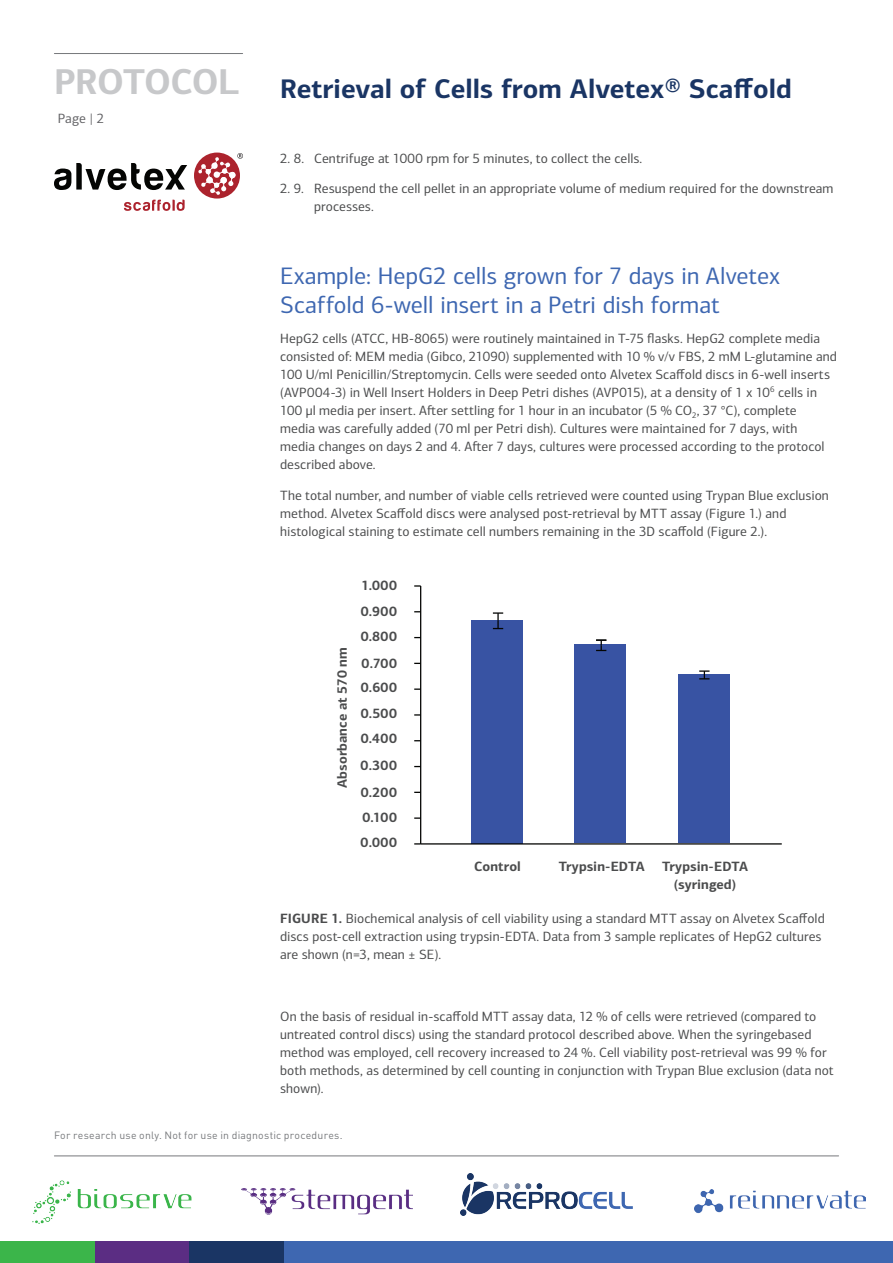
<style>
.page{position:relative;width:893px;height:1263px;background:#fff}
.page>*{position:absolute;margin:0;border:0;box-sizing:border-box;transform-origin:0 0}
.t1{font:700 36px "Connections";letter-spacing:-.02em;color:#c7c8ca}
.t2{font:700 27px "Connections";letter-spacing:-.005em;color:#1a3564}
.t3{font:24px/28.8px "Connections";color:#3e67b1}
.t4{font:13.5px/18px "Connections";letter-spacing:.005em;color:#4b4c4d}
.t5{font:700 13.5px/25.3px "Connections";letter-spacing:.005em;color:#4b4c4d}
.t6{font:13.5px "Connections";color:#636366}
.t7{font:10.5px "DINOT";letter-spacing:.025em;color:#76787b}
.s1{font-weight:700}
</style>
<div class="page">
<hr style="left:54px;top:1155px;width:785px;height:1px;background:#76787b">
<hr style="left:54px;top:53px;width:189px;height:1px;background:#76787b">
<div style="left:95px;top:1241px;width:94px;height:22px;background:#5b2d83"></div>
<div style="left:189px;top:1241px;width:95px;height:22px;background:#1a3564"></div>
<div style="left:284px;top:1241px;width:609px;height:22px;background:#3e67b1"></div>
<div style="left:0;top:1241px;width:95px;height:22px;background:#3bb54a"></div>
<img style="left:241px;top:1188px;width:172px;height:26px">
<img style="left:461px;top:1173px;width:171px;height:42px">
<img style="left:694px;top:1189px;width:172px;height:24px">
<img style="left:32px;top:1180px;width:160px;height:44px">
<div style="left:194px;top:153px;width:46px;height:46px;background:#ac232d;border-radius:50%"></div>
<svg style="left:54px;top:163px;width:133px;height:27px"></svg>
<svg style="left:124px;top:200px;width:61px;height:11px"></svg>
<svg style="left:198px;top:153px;width:45px;height:42px"></svg>
<hr style="left:420px;top:586px;width:1px;height:258px;background:#040503">
<svg style="left:414px;top:817px;width:6px;height:2px"></svg>
<svg style="left:414px;top:714px;width:6px;height:2px"></svg>
<svg style="left:414px;top:688px;width:6px;height:2px"></svg>
<svg style="left:414px;top:585px;width:7px;height:2px"></svg>
<div style="left:471px;top:620px;width:52px;height:223px;background:#3853a3"></div>
<div style="left:575px;top:644px;width:51px;height:199px;background:#3853a3"></div>
<div style="left:678px;top:674px;width:51px;height:169px;background:#3853a3"></div>
<svg style="left:493px;top:612px;width:10px;height:17px"></svg>
<svg style="left:596px;top:639px;width:10px;height:12px"></svg>
<svg style="left:699px;top:670px;width:10px;height:9px"></svg>
<hr style="left:421px;top:843px;width:361px;height:1px;background:#040503">
<h1 class="t1" style="left:54px;top:59px;width:187px">PROTOCOL</h1>
<p class="t6" style="left:58px;top:110px;width:48px">Page | 2</p>
<h2 class="t2" style="left:280px;top:72px;width:513px">Retrieval of Cells from Alvetex® Scaffold</h2>
<p class="t4" style="left:280px;top:149px;width:364px">2. 8. Centrifuge at 1000 rpm for 5 minutes, to collect the cells.</p>
<p class="t4" style="left:314px;top:180px;width:521px;text-indent:-34px">2. 9. Resuspend the cell pellet in an appropriate volume of medium required for the downstream processes.</p>
<h3 class="t3" style="left:280px;top:261px;width:501px">Example: HepG2 cells grown for 7 days in Alvetex<br>Scaffold 6-well insert in a Petri dish format</h3>
<p class="t4" style="left:280px;top:330px;width:558px">HepG2 cells (ATCC, HB-8065) were routinely maintained in T-75 flasks. HepG2 complete media consisted of: MEM media (Gibco, 21090) supplemented with 10 % v/v FBS, 2 mM L-glutamine and 100 U/ml Penicillin/Streptomycin. Cells were seeded onto Alvetex Scaffold discs in 6-well inserts (AVP004-3) in Well Insert Holders in Deep Petri dishes (AVP015), at a density of 1 x 10<sup>6</sup> cells in 100 μl media per insert. After settling for 1 hour in an incubator (5 % CO<sub>2</sub>, 37 °C), complete<br>media was carefully added (70 ml per Petri dish). Cultures were maintained for 7 days, with<br>media changes on days 2 and 4. After 7 days, cultures were processed according to the protocol described above.</p>
<p class="t4" style="left:280px;top:486px;width:550px">The total number, and number of viable cells retrieved were counted using Trypan Blue exclusion method. Alvetex Scaffold discs were analysed post-retrieval by MTT assay (Figure 1.) and histological staining to estimate cell numbers remaining in the 3D scaffold (Figure 2.).</p>
<p class="t5" style="left:361px;top:573px;width:37px">1.000</p>
<p class="t5" style="left:361px;top:598px;width:38px">0.900</p>
<p class="t5" style="left:329px;top:788px;width:142px;rotate:-90deg">Absorbance at 570 nm</p>
<p class="t5" style="left:361px;top:624px;width:38px">0.800</p>
<p class="t5" style="left:362px;top:651px;width:37px">0.700</p>
<p class="t5" style="left:361px;top:675px;width:38px">0.600</p>
<p class="t5" style="left:361px;top:701px;width:38px">0.500<br>0.400</p>
<p class="t5" style="left:361px;top:753px;width:38px">0.300</p>
<p class="t5" style="left:361px;top:779px;width:38px">0.200<br>0.100</p>
<p class="t5" style="left:361px;top:830px;width:38px">0.000</p>
<p class="t5" style="left:474px;top:854px;width:48px">Control</p>
<p class="t5" style="left:559px;top:854px;width:88px">Trypsin-EDTA</p>
<p class="t5" style="left:662px;top:857px;width:88px;line-height:18px;text-align:center">Trypsin-EDTA (syringed)</p>
<p class="t4" style="left:280px;top:909px;width:546px"><span class="s1">FIGURE 1.</span> Biochemical analysis of cell viability using a standard MTT assay on Alvetex Scaffold discs post-cell extraction using trypsin-EDTA. Data from 3 sample replicates of HepG2 cultures are shown (n=3, mean ± SE).</p>
<p class="t4" style="left:280px;top:1007px;width:555px">On the basis of residual in-scaffold MTT assay data, 12 % of cells were retrieved (compared to untreated control discs) using the standard protocol described above. When the syringebased method was employed, cell recovery increased to 24 %. Cell viability post-retrieval was 99 % for both methods, as determined by cell counting in conjunction with Trypan Blue exclusion (data not shown).</p>
<p class="t7" style="left:54px;top:1129px;width:290px">For research use only. Not for use in diagnostic procedures.</p>
</div>
